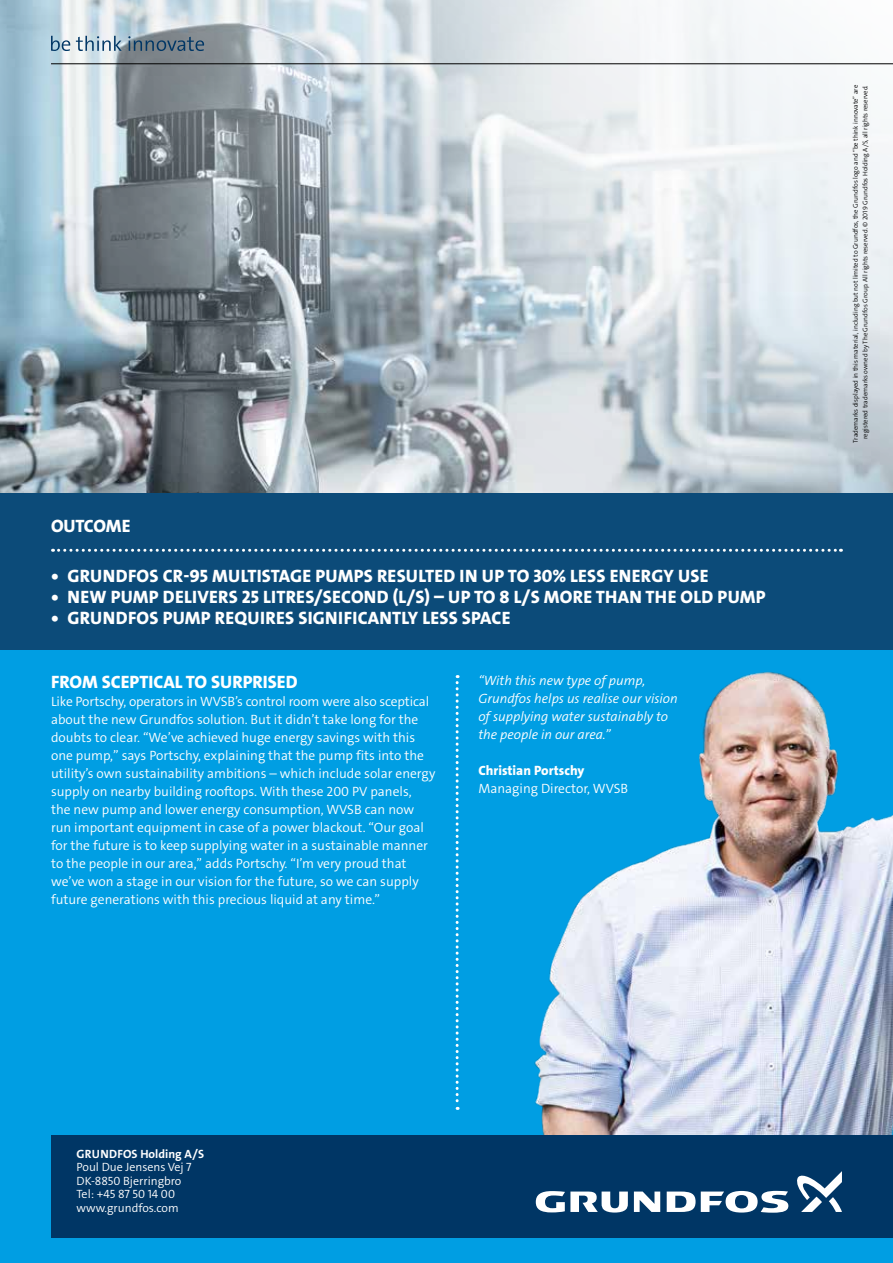
<style>
.page{position:relative;width:893px;height:1263px;background:#fff}
.page>*{position:absolute;margin:0;border:0;box-sizing:border-box;transform-origin:0 0}
.t1{font:18px "Grundfos The Sans V2 OT 8 XB";letter-spacing:.015em;color:#fff}
.t2{font:18px "Grundfos The Sans V2 OT 8 XB";letter-spacing:-.01em;color:#fff}
.t3{font:13.5px/18px "Grundfos The Sans V2 OT 4 SL";color:#fff}
.t4{font:13.5px/18px "Grundfos The Sans V2 OT 4 SL Italic";color:#fff}
.t5{font:13.5px "Grundfos The Sans V2 OT 8 XB";color:#fff}
.t6{font:12px/13.5px "Grundfos The Sans V2 OT 4 SL";color:#fff}
.t7{font:12px "Grundfos The Sans V2 OT 7 B";letter-spacing:.01em;color:#fff}
.t8{font:6.75px/9.8px "Grundfos The Sans V2 OT 4 SL";color:#000;text-align:center}
</style>
<div class="page">
<img style="left:0;top:0;width:893px;height:493px">
<div style="left:0;top:649px;width:893px;height:614px;background:#009ee3"></div>
<img style="left:534px;top:671px;width:359px;height:464px">
<div style="left:0;top:493px;width:893px;height:156px;background:#0c4b79"></div>
<svg style="left:456px;top:675px;width:3px;height:435px"></svg>
<svg style="left:53px;top:549px;width:788px;height:3px"></svg>
<div style="left:51px;top:1135px;width:842px;height:102px;background:#003665"></div>
<hr style="left:51px;top:63px;width:842px;height:1px;background:#000">
<svg style="left:634px;top:1191px;width:26px;height:21px"></svg>
<svg style="left:536px;top:1191px;width:92px;height:21px"></svg>
<svg style="left:667px;top:1191px;width:121px;height:22px"></svg>
<svg style="left:797px;top:1171px;width:45px;height:41px"></svg>
<svg style="left:51px;top:36px;width:19px;height:15px"></svg>
<svg style="left:76px;top:36px;width:46px;height:15px"></svg>
<svg style="left:128px;top:36px;width:76px;height:15px"></svg>
<h1 class="t2" style="left:51px;top:514px;width:81px">OUTCOME</h1>
<h1 class="t1" style="left:51px;top:564px;width:659px">• GRUNDFOS CR-95 MULTISTAGE PUMPS RESULTED IN UP TO 30% LESS ENERGY USE</h1>
<h1 class="t1" style="left:51px;top:585px;width:716px">• NEW PUMP DELIVERS 25 LITRES/SECOND (L/S) – UP TO 8 L/S MORE THAN THE OLD PUMP</h1>
<h1 class="t1" style="left:51px;top:606px;width:461px">• GRUNDFOS PUMP REQUIRES SIGNIFICANTLY LESS SPACE</h1>
<h1 class="t1" style="left:51px;top:671px;width:248px">FROM SCEPTICAL TO SURPRISED</h1>
<p class="t3" style="left:51px;top:693px;width:386px">Like Portschy, operators in WVSB’s control room were also sceptical about the new Grundfos solution. But it didn’t take long for the doubts to clear. “We’ve achieved huge energy savings with this one pump,” says Portschy, explaining that the pump fits into the utility’s own sustainability ambitions – which include solar energy supply on nearby building rooftops. With these 200 PV panels,<br>the new pump and lower energy consumption, WVSB can now run important equipment in case of a power blackout. “Our goal for the future is to keep supplying water in a sustainable manner to the people in our area,” adds Portschy. “I’m very proud that we’ve won a stage in our vision for the future, so we can supply future generations with this precious liquid at any time.”</p>
<p class="t4" style="left:478px;top:672px;width:201px">“With this new type of pump,<br>Grundfos helps us realise our vision of supplying water sustainably to the people in our area.”</p>
<p class="t5" style="left:478px;top:762px;width:108px">Christian Portschy</p>
<p class="t3" style="left:478px;top:780px;width:151px">Managing Director, WVSB</p>
<p class="t8" style="left:851px;top:443px;width:359px;rotate:-90deg">Trademarks displayed in this material, including but not limited to Grundfos, the Grundfos logo and “be think innovate” are registered trademarks owned by The Grundfos Group. All rights reserved. © 2019 Grundfos Holding A/S, all rights reserved.</p>
<p class="t7" style="left:77px;top:1146px;width:129px">GRUNDFOS Holding A/S</p>
<p class="t6" style="left:77px;top:1161px;width:117px">Poul Due Jensens Vej 7<br>DK-8850 Bjerringbro<br>Tel: +45 87 50 14 00 www.grundfos.com</p>
</div>
